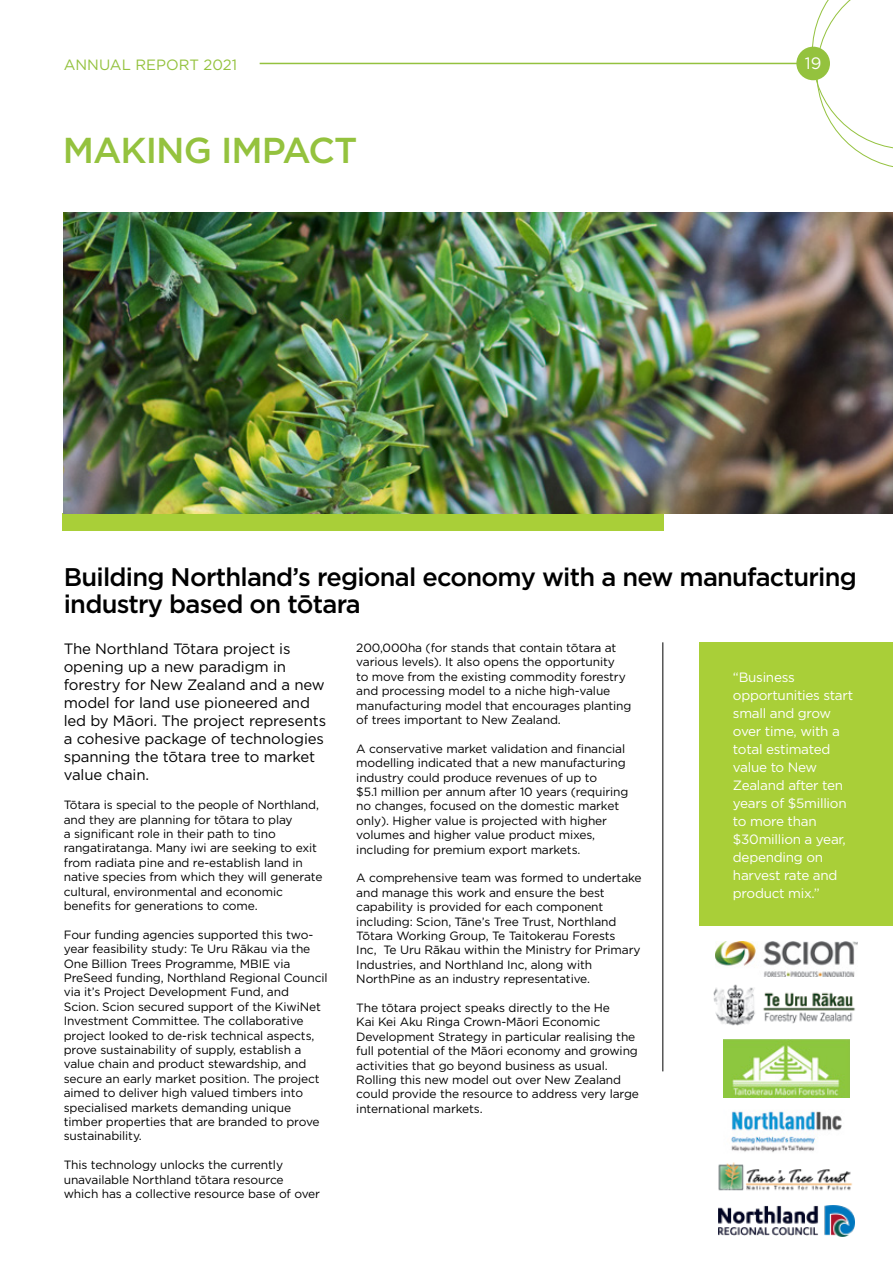
<style>
.page{position:relative;width:893px;height:1263px;background:#fff}
.page>*{position:absolute;margin:0;border:0;box-sizing:border-box;transform-origin:0 0}
.t1{font:500 36px "Gotham";letter-spacing:-.025em;color:#94c23e}
.t2{font:500 25.5px/27px "Gotham";letter-spacing:-.03em;color:#000}
.t3{font:16.5px "Gotham";color:#fff}
.t4{font:15px/18px "Gotham";letter-spacing:-.01em;color:#000}
.t5{font:14.85px "Gotham";color:#94c23e}
.t6{font:13.5px/18px "Gotham";letter-spacing:-.02em;color:#fff}
.t7{font:12px/14.4px "Gotham";letter-spacing:-.01em;color:#000}
</style>
<div class="page">
<hr style="left:260px;top:63px;width:570px;height:1px;background:#94c23e">
<svg style="left:812px;top:0;width:81px;height:167px"></svg>
<div style="left:796px;top:47px;width:34px;height:33px;background:#94c23e;border-radius:50%"></div>
<div style="left:700px;top:642px;width:193px;height:284px;background:#a9cf38"></div>
<div style="left:63px;top:513px;width:600px;height:17px;background:#a9cf38"></div>
<img style="left:64px;top:212px;width:829px;height:301px">
<hr style="left:662px;top:642px;width:1px;height:429px;background:#000">
<img style="left:715px;top:942px;width:143px;height:34px">
<img style="left:713px;top:985px;width:142px;height:40px">
<img style="left:724px;top:1039px;width:125px;height:58px">
<img style="left:731px;top:1111px;width:111px;height:41px">
<img style="left:718px;top:1162px;width:135px;height:29px">
<img style="left:718px;top:1205px;width:136px;height:31px">
<p class="t5" style="left:64px;top:55px;width:175px">ANNUAL REPORT 2021</p>
<h3 class="t3" style="left:805px;top:52px;width:18px">19</h3>
<h1 class="t1" style="left:63px;top:126px;width:296px">MAKING IMPACT</h1>
<h2 class="t2" style="left:64px;top:563px;width:795px">Building Northland’s regional economy with a new manufacturing industry based on tōtara</h2>
<p class="t4" style="left:64px;top:640px;width:264px">The Northland Tōtara project is opening up a new paradigm in forestry for New Zealand and a new model for land use pioneered and led by Māori. The project represents a cohesive package of technologies spanning the tōtara tree to market value chain.</p>
<p class="t7" style="left:64px;top:797px;width:260px">Tōtara is special to the people of Northland, and they are planning for tōtara to play<br>a significant role in their path to tino rangatiratanga. Many iwi are seeking to exit from radiata pine and re-establish land in native species from which they will generate cultural, environmental and economic benefits for generations to come.</p>
<p class="t7" style="left:64px;top:927px;width:265px">Four funding agencies supported this two&shy;year feasibility study: Te Uru Rākau via the One Billion Trees Programme, MBIE via PreSeed funding, Northland Regional Council via it’s Project Development Fund, and<br>Scion. Scion secured support of the KiwiNet Investment Committee. The collaborative project looked to de-risk technical aspects, prove sustainability of supply, establish a value chain and product stewardship, and secure an early market position. The project aimed to deliver high valued timbers into specialised markets demanding unique timber properties that are branded to prove sustainability.</p>
<p class="t7" style="left:64px;top:1157px;width:258px">This technology unlocks the currently unavailable Northland tōtara resource which has a collective resource base of over</p>
<p class="t7" style="left:356px;top:640px;width:277px">200,000ha (for stands that contain tōtara at various levels). It also opens the opportunity<br>to move from the existing commodity forestry and processing model to a niche high-value manufacturing model that encourages planting of trees important to New Zealand.</p>
<p class="t7" style="left:356px;top:741px;width:274px">A conservative market validation and financial modelling indicated that a new manufacturing industry could produce revenues of up to<br>$5.1 million per annum after 10 years (requiring no changes, focused on the domestic market only). Higher value is projected with higher volumes and higher value product mixes, including for premium export markets.</p>
<p class="t7" style="left:356px;top:871px;width:287px">A comprehensive team was formed to undertake and manage this work and ensure the best capability is provided for each component including: Scion, Tāne’s Tree Trust, Northland Tōtara Working Group, Te Taitokerau Forests<br>Inc, Te Uru Rākau within the Ministry for Primary Industries, and Northland Inc, along with NorthPine as an industry representative.</p>
<p class="t7" style="left:356px;top:1000px;width:284px">The tōtara project speaks directly to the He<br>Kai Kei Aku Ringa Crown-Māori Economic Development Strategy in particular realising the full potential of the Māori economy and growing activities that go beyond business as usual.<br>Rolling this new model out over New Zealand could provide the resource to address very large international markets.</p>
<p class="t6" style="left:733px;top:668px;width:122px">“Business opportunities start small and grow over time, with a total estimated value to New<br>Zealand after ten years of $5million to more than $30million a year, depending on harvest rate and product mix.”</p>
</div>
